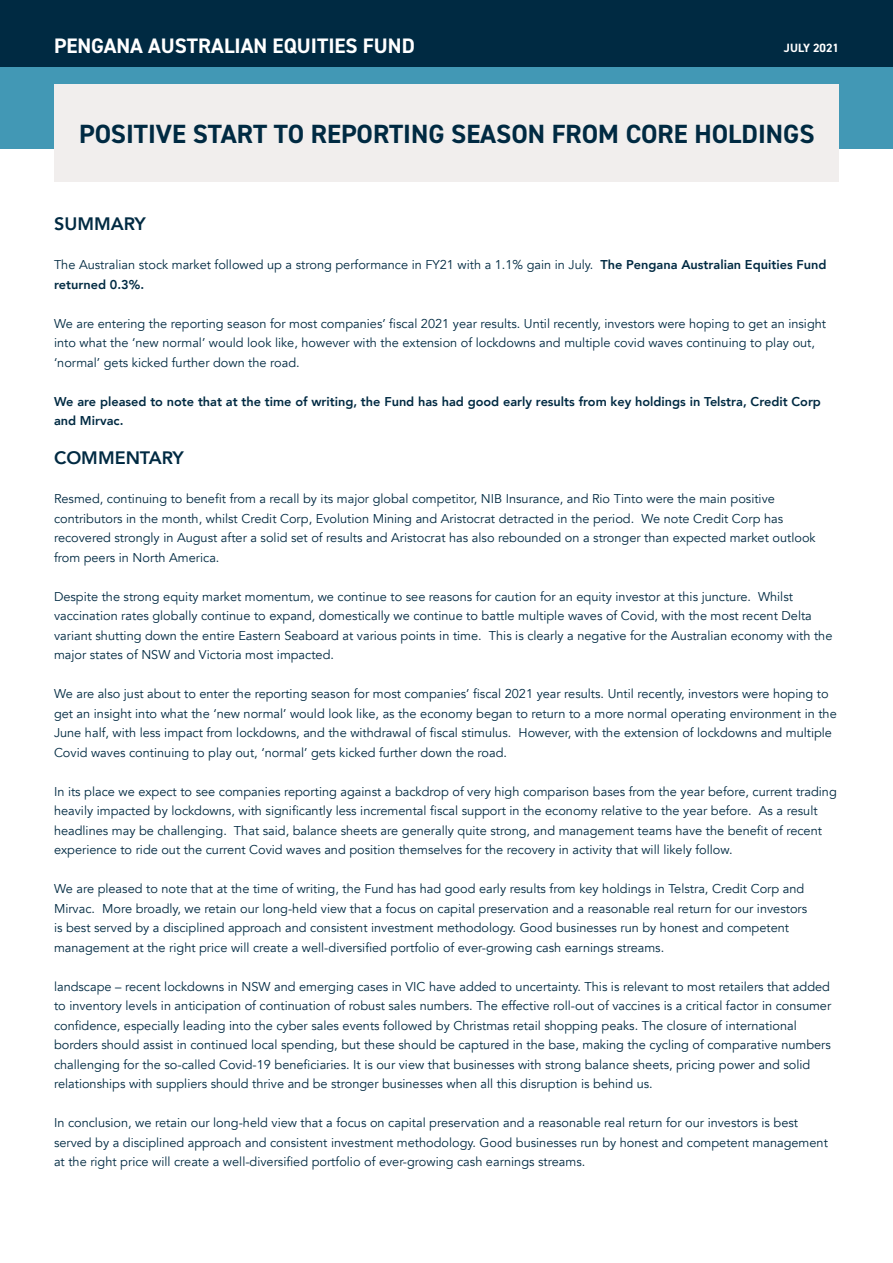
<style>
.page{position:relative;width:893px;height:1263px;background:#fff}
.page>*{position:absolute;margin:0;border:0;box-sizing:border-box;transform-origin:0 0}
.t1{font:700 26.4px "DIN2014";color:#002a42}
.t2{font:700 21px "DIN2014";color:#fff}
.t3{font:800 18px "Avenir";color:#002a42}
.t4{font:12.75px/19.5px "Avenir";color:#002a42}
.t5{font:800 12.75px/19.5px "Avenir";color:#002a42}
.t6{font:700 12px "DIN2014";color:#fff}
.s1{font-weight:800}
</style>
<div class="page">
<div style="left:0;top:0;width:893px;height:93px;background:#002a42"></div>
<div style="left:0;top:68px;width:893px;height:81px;background:#4298b5"></div>
<div style="left:54px;top:84px;width:785px;height:98px;background:#f1eeed"></div>
<p class="t2" style="left:54px;top:31px;width:362px">PENGANA AUSTRALIAN EQUITIES FUND</p>
<p class="t6" style="left:784px;top:40px;width:57px">JULY 2021</p>
<p class="t1" style="left:79px;top:117px;width:737px">POSITIVE START TO REPORTING SEASON FROM CORE HOLDINGS</p>
<p class="t3" style="left:54px;top:210px;width:93px">SUMMARY</p>
<p class="t4" style="left:54px;top:255px;width:774px">The Australian stock market followed up a strong performance in FY21 with a 1.1% gain in July. <span class="s1">The Pengana Australian Equities Fund returned 0.3%.</span></p>
<p class="t4" style="left:54px;top:314px;width:774px">We are entering the reporting season for most companies’ fiscal 2021 year results. Until recently, investors were hoping to get an insight into what the ‘new normal’ would look like, however with the extension of lockdowns and multiple covid waves continuing to play out, ‘normal’ gets kicked further down the road.</p>
<p class="t5" style="left:54px;top:391px;width:768px">We are pleased to note that at the time of writing, the Fund has had good early results from key holdings in Telstra, Credit Corp and Mirvac.</p>
<p class="t3" style="left:54px;top:444px;width:131px">COMMENTARY</p>
<p class="t4" style="left:54px;top:489px;width:763px">Resmed, continuing to benefit from a recall by its major global competitor, NIB Insurance, and Rio Tinto were the main positive contributors in the month, whilst Credit Corp, Evolution Mining and Aristocrat detracted in the period. We note Credit Corp has recovered strongly in August after a solid set of results and Aristocrat has also rebounded on a stronger than expected market outlook from peers in North America.</p>
<p class="t4" style="left:54px;top:587px;width:780px">Despite the strong equity market momentum, we continue to see reasons for caution for an equity investor at this juncture. Whilst vaccination rates globally continue to expand, domestically we continue to battle multiple waves of Covid, with the most recent Delta variant shutting down the entire Eastern Seaboard at various points in time. This is clearly a negative for the Australian economy with the major states of NSW and Victoria most impacted.</p>
<p class="t4" style="left:54px;top:684px;width:784px">We are also just about to enter the reporting season for most companies’ fiscal 2021 year results. Until recently, investors were hoping to get an insight into what the ‘new normal’ would look like, as the economy began to return to a more normal operating environment in the June half, with less impact from lockdowns, and the withdrawal of fiscal stimulus. However, with the extension of lockdowns and multiple Covid waves continuing to play out, ‘normal’ gets kicked further down the road.</p>
<p class="t4" style="left:54px;top:782px;width:784px">In its place we expect to see companies reporting against a backdrop of very high comparison bases from the year before, current trading heavily impacted by lockdowns, with significantly less incremental fiscal support in the economy relative to the year before. As a result headlines may be challenging. That said, balance sheets are generally quite strong, and management teams have the benefit of recent experience to ride out the current Covid waves and position themselves for the recovery in activity that will likely follow.</p>
<p class="t4" style="left:54px;top:879px;width:755px">We are pleased to note that at the time of writing, the Fund has had good early results from key holdings in Telstra, Credit Corp and Mirvac. More broadly, we retain our long-held view that a focus on capital preservation and a reasonable real return for our investors is best served by a disciplined approach and consistent investment methodology. Good businesses run by honest and competent management at the right price will create a well-diversified portfolio of ever-growing cash earnings streams.</p>
<p class="t4" style="left:54px;top:977px;width:779px">landscape – recent lockdowns in NSW and emerging cases in VIC have added to uncertainty. This is relevant to most retailers that added to inventory levels in anticipation of continuation of robust sales numbers. The effective roll-out of vaccines is a critical factor in consumer confidence, especially leading into the cyber sales events followed by Christmas retail shopping peaks. The closure of international borders should assist in continued local spending, but these should be captured in the base, making the cycling of comparative numbers challenging for the so-called Covid-19 beneficiaries. It is our view that businesses with strong balance sheets, pricing power and solid relationships with suppliers should thrive and be stronger businesses when all this disruption is behind us.</p>
<p class="t4" style="left:54px;top:1113px;width:775px">In conclusion, we retain our long-held view that a focus on capital preservation and a reasonable real return for our investors is best served by a disciplined approach and consistent investment methodology. Good businesses run by honest and competent management at the right price will create a well-diversified portfolio of ever-growing cash earnings streams.</p>
</div>
